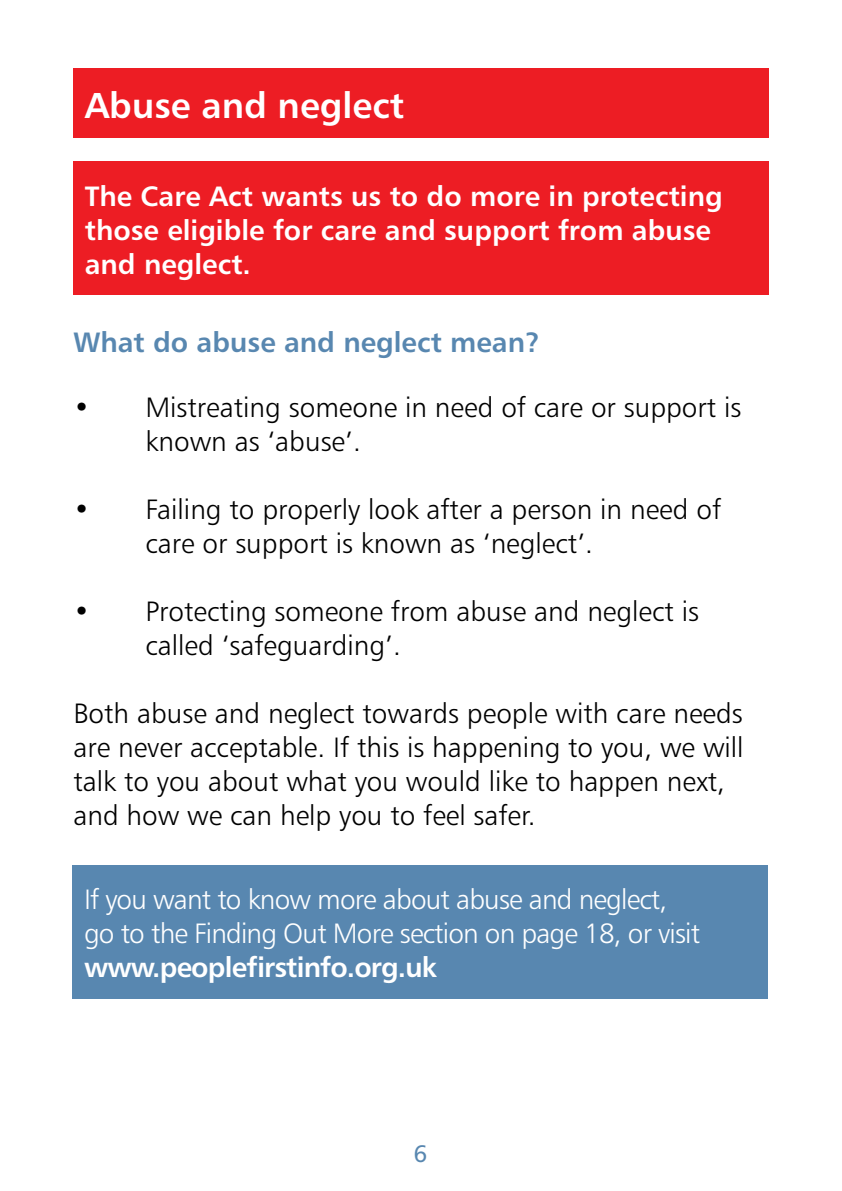
<style>
.page{position:relative;width:842px;height:1191px;background:#fff}
.page>*{position:absolute;margin:0;border:0;box-sizing:border-box;transform-origin:0 0}
.t1{font:36px "Humanist 777 BT Bold B";color:#fff}
.t2{font:28px/34px "Humanist 777 BT Light B";color:#000}
.t3{font:28px/34px "Humanist 777 BT Bold B";color:#fff}
.t4{font:28px/34px "Humanist 777 BT Light B";letter-spacing:-.03em;color:#fff}
.t5{font:28px "Humanist 777 BT Bold B";color:#5887b0}
.t6{font:28px "Humanist 777 BT Bold B";letter-spacing:-.03em;color:#fff}
.t7{font:24px "Humanist 777 BT Roman B";color:#5887b0}
</style>
<div class="page">
<div style="left:73px;top:162px;width:695px;height:133px;background:#ed1d24"></div>
<div style="left:73px;top:68px;width:695px;height:70px;background:#ed1d24"></div>
<div style="left:73px;top:866px;width:695px;height:133px;background:#5887b0"></div>
<p class="t1" style="left:85px;top:82px;width:321px">Abuse and neglect</p>
<p class="t3" style="left:85px;top:178px;width:639px">The Care Act wants us to do more in protecting those eligible for care and support from abuse and neglect.</p>
<p class="t5" style="left:73px;top:325px;width:468px">What do abuse and neglect mean?</p>
<p class="t2" style="left:145px;top:389px;width:597px;text-indent:-72px">• Mistreating someone in need of care or support is known as ‘abuse’.</p>
<p class="t2" style="left:145px;top:491px;width:577px;text-indent:-72px">• Failing to properly look after a person in need of care or support is known as ‘neglect’.</p>
<p class="t2" style="left:145px;top:593px;width:555px;text-indent:-72px">• Protecting someone from abuse and neglect is called ‘safeguarding’.</p>
<p class="t2" style="left:73px;top:695px;width:672px">Both abuse and neglect towards people with care needs are never acceptable. If this is happening to you, we will talk to you about what you would like to happen next, and how we can help you to feel safer.</p>
<p class="t4" style="left:84px;top:882px;width:617px">If you want to know more about abuse and neglect, go to the Finding Out More section on page 18, or visit</p>
<p class="t6" style="left:84px;top:949px;width:355px">www.peoplefirstinfo.org.uk</p>
<p class="t7" style="left:413px;top:1138px;width:15px">6</p>
</div>
